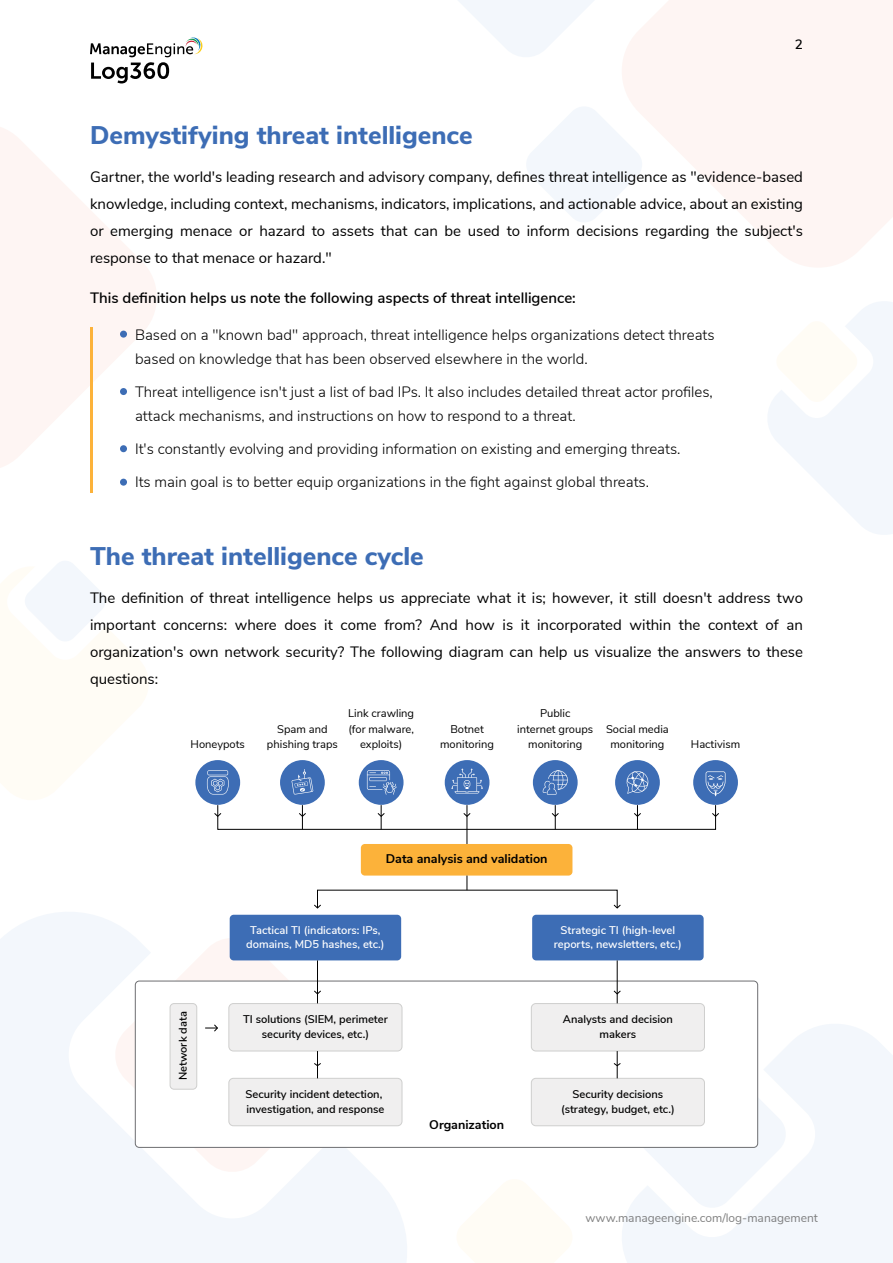
<style>
.page{position:relative;width:893px;height:1263px;background:#fff}
.page>*{position:absolute;margin:0;border:0;box-sizing:border-box;transform-origin:0 0}
.t1{font:800 25.5px "Nunito Sans";color:#3d6db5}
.t2{font:15px/27px "Nunito Sans";color:#000;text-align:justify}
.t3{font:300 15px/24px "Nunito Sans";color:#000}
.t4{font:600 15px "Nunito Sans";color:#000}
.t5{font:600 13.5px "Nunito Sans";color:#000}
.t6{font:700 12.6px "Nunito Sans";color:#000}
.t7{font:12px "Nunito Sans";color:#606060}
.t8{font:600 11.1px/14.7px "Nunito Sans";color:#000;text-align:center}
.t9{font:11.1px/15.3px "Nunito Sans";color:#000;text-align:center}
.t10{font:600 11.1px/14.7px "Nunito Sans";color:#fff;text-align:center}
</style>
<div class="page">
<svg style="left:0;top:912px;width:410px;height:351px;fill:#f3f7fc"></svg>
<svg style="left:112px;top:934px;width:241px;height:241px"></svg>
<svg style="left:622px;top:0;width:271px;height:267px;fill:#fef5f3"></svg>
<svg style="left:458px;top:0;width:136px;height:57px"></svg>
<svg style="left:527px;top:105px;width:117px;height:119px"></svg>
<svg style="left:0;top:127px;width:157px;height:341px;fill:#fef5f3"></svg>
<svg style="left:617px;top:1017px;width:276px;height:246px;fill:#f3f7fc"></svg>
<svg style="left:636px;top:1058px;width:152px;height:152px"></svg>
<svg style="left:768px;top:302px;width:125px;height:233px"></svg>
<svg style="left:25px;top:561px;width:80px;height:80px"></svg>
<div style="left:615px;top:760px;width:45px;height:45px;background:#3d6db5;border-radius:50%"></div>
<svg style="left:626px;top:771px;width:23px;height:23px"></svg>
<svg style="left:90px;top:37px;width:113px;height:46px"></svg>
<div style="left:120px;top:331px;width:7px;height:7px;background:#3d6db5;border-radius:50%"></div>
<div style="left:120px;top:388px;width:7px;height:7px;background:#3d6db5;border-radius:50%"></div>
<div style="left:120px;top:445px;width:7px;height:7px;background:#3d6db5;border-radius:50%"></div>
<div style="left:120px;top:479px;width:7px;height:7px;background:#3d6db5;border-radius:50%"></div>
<div style="left:280px;top:760px;width:45px;height:45px;background:#3d6db5;border-radius:50%"></div>
<div style="left:359px;top:760px;width:45px;height:45px;background:#3d6db5;border-radius:50%"></div>
<div style="left:533px;top:760px;width:45px;height:45px;background:#3d6db5;border-radius:50%"></div>
<div style="left:445px;top:760px;width:44px;height:45px;background:#3d6db5;border-radius:50%"></div>
<div style="left:693px;top:760px;width:45px;height:45px;background:#3d6db5;border-radius:50%"></div>
<div style="left:361px;top:844px;width:211px;height:31px;background:#fcb23a;border-radius:4px"></div>
<div style="left:230px;top:915px;width:171px;height:45px;background:#3d6db5;border-radius:4px"></div>
<div style="left:532px;top:915px;width:172px;height:45px;background:#3d6db5;border-radius:4px"></div>
<div style="left:135px;top:981px;width:623px;height:166px;background:#fff;border-radius:4px"></div>
<div style="left:135px;top:981px;width:623px;height:166px;border:1px solid #6d6e71;border-radius:4px"></div>
<div style="left:170px;top:1003px;width:27px;height:86px;background:#f0efef;border-radius:4px"></div>
<div style="left:170px;top:1003px;width:27px;height:86px;border:1px solid #cfcfce;border-radius:4px"></div>
<div style="left:229px;top:1003px;width:173px;height:48px;background:#f0efef;border-radius:5px"></div>
<div style="left:229px;top:1003px;width:173px;height:48px;border:1px solid #cfcfce;border-radius:5px"></div>
<div style="left:229px;top:1078px;width:173px;height:48px;background:#f0efef;border-radius:5px"></div>
<div style="left:229px;top:1078px;width:173px;height:48px;border:1px solid #cfcfce;border-radius:5px"></div>
<div style="left:531px;top:1003px;width:173px;height:48px;background:#f0efef;border-radius:5px"></div>
<div style="left:531px;top:1003px;width:174px;height:48px;border:1px solid #cfcfce;border-radius:5px"></div>
<div style="left:531px;top:1078px;width:173px;height:48px;background:#f0efef;border-radius:5px"></div>
<div style="left:531px;top:1078px;width:174px;height:48px;border:1px solid #cfcfce;border-radius:5px"></div>
<div style="left:217px;top:805px;width:499px;height:25px;border:1px solid #000"></div>
<svg style="left:467px;top:875px;width:1px;height:15px"></svg>
<hr style="left:317px;top:960px;width:1px;height:43px;background:#000">
<svg style="left:314px;top:990px;width:7px;height:4px"></svg>
<svg style="left:313px;top:1051px;width:9px;height:27px"></svg>
<svg style="left:613px;top:1051px;width:8px;height:27px"></svg>
<hr style="left:617px;top:960px;width:1px;height:43px;background:#000">
<svg style="left:613px;top:990px;width:8px;height:5px"></svg>
<svg style="left:314px;top:904px;width:7px;height:5px"></svg>
<svg style="left:613px;top:904px;width:8px;height:5px"></svg>
<svg style="left:712px;top:812px;width:7px;height:5px"></svg>
<div style="left:195px;top:760px;width:45px;height:45px;background:#3d6db5;border-radius:50%"></div>
<svg style="left:214px;top:812px;width:8px;height:5px"></svg>
<svg style="left:205px;top:1024px;width:13px;height:8px"></svg>
<svg style="left:298px;top:805px;width:8px;height:24px"></svg>
<svg style="left:377px;top:805px;width:8px;height:24px"></svg>
<svg style="left:551px;top:805px;width:8px;height:24px"></svg>
<svg style="left:633px;top:805px;width:8px;height:24px"></svg>
<svg style="left:463px;top:805px;width:8px;height:39px"></svg>
<svg style="left:207px;top:770px;width:22px;height:24px"></svg>
<svg style="left:291px;top:769px;width:22px;height:25px"></svg>
<svg style="left:367px;top:770px;width:30px;height:25px"></svg>
<svg style="left:451px;top:769px;width:32px;height:24px"></svg>
<svg style="left:543px;top:770px;width:25px;height:24px"></svg>
<svg style="left:706px;top:771px;width:19px;height:25px"></svg>
<hr style="left:90px;top:327px;width:2px;height:165px;background:#fcb23a">
<p class="t5" style="left:795px;top:39px;width:10px">2</p>
<h1 class="t1" style="left:90px;top:125px;width:384px">Demystifying threat intelligence</h1>
<p class="t2" style="left:90px;top:162px;width:715px">Gartner, the world's leading research and advisory company, defines threat intelligence as "evidence-based knowledge, including context, mechanisms, indicators, implications, and actionable advice, about an existing or emerging menace or hazard to assets that can be used to inform decisions regarding the subject's response to that menace or hazard."</p>
<p class="t4" style="left:90px;top:286px;width:487px">This definition helps us note the following aspects of threat intelligence:</p>
<p class="t3" style="left:135px;top:324px;width:581px">Based on a "known bad" approach, threat intelligence helps organizations detect threats based on knowledge that has been observed elsewhere in the world.</p>
<p class="t3" style="left:135px;top:379px;width:579px">Threat intelligence isn't just a list of bad IPs. It also includes detailed threat actor profiles, attack mechanisms, and instructions on how to respond to a threat.</p>
<p class="t3" style="left:135px;top:438px;width:547px">It's constantly evolving and providing information on existing and emerging threats.</p>
<p class="t3" style="left:135px;top:469px;width:515px">Its main goal is to better equip organizations in the fight against global threats.</p>
<h1 class="t1" style="left:90px;top:546px;width:335px">The threat intelligence cycle</h1>
<p class="t2" style="left:90px;top:583px;width:714px">The definition of threat intelligence helps us appreciate what it is; however, it still doesn't address two important concerns: where does it come from? And how is it incorporated within the context of an organization's own network security? The following diagram can help us visualize the answers to these questions:</p>
<p class="t9" style="left:191px;top:737px;width:56px">Honeypots</p>
<p class="t9" style="left:348px;top:707px;width:67px">Link crawling (for malware, exploits)</p>
<p class="t9" style="left:267px;top:722px;width:72px">Spam and phishing traps</p>
<p class="t9" style="left:440px;top:722px;width:55px">Botnet monitoring</p>
<p class="t9" style="left:517px;top:707px;width:78px">Public<br>internet groups monitoring</p>
<p class="t9" style="left:606px;top:722px;width:64px">Social media monitoring</p>
<p class="t9" style="left:691px;top:737px;width:51px">Hactivism</p>
<p class="t8" style="left:175px;top:1080px;width:71px;rotate:-90deg">Network data</p>
<p class="t6" style="left:386px;top:854px;width:163px">Data analysis and validation</p>
<p class="t10" style="left:246px;top:922px;width:140px">Tactical TI (indicators: IPs, domains, MD5 hashes, etc.)</p>
<p class="t10" style="left:554px;top:922px;width:130px">Strategic TI (high-level reports, newsletters, etc.)</p>
<p class="t8" style="left:243px;top:1011px;width:146px">TI solutions (SIEM, perimeter security devices, etc.)</p>
<p class="t8" style="left:246px;top:1086px;width:140px;text-align:left">Security incident detection, investigation, and response</p>
<p class="t6" style="left:429px;top:1120px;width:76px">Organization</p>
<p class="t8" style="left:563px;top:1011px;width:111px">Analysts and decision makers</p>
<p class="t8" style="left:561px;top:1086px;width:115px">Security decisions (strategy, budget, etc.)</p>
<p class="t7" style="left:585px;top:1213px;width:234px">www.manageengine.com/log-management</p>
</div>
